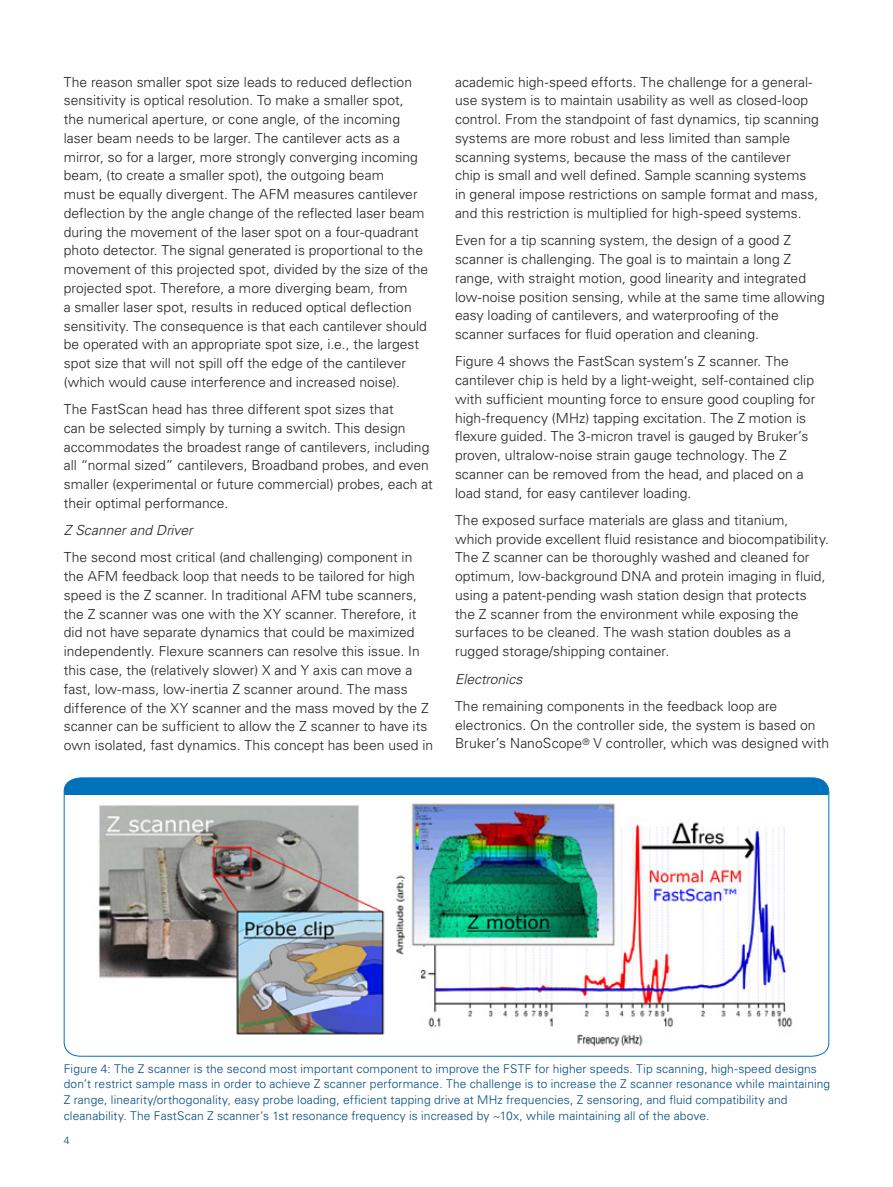
<style>
.page{position:relative;width:893px;height:1187px;background:#fff}
.page>*{position:absolute;margin:0;border:0;box-sizing:border-box;transform-origin:0 0}
.application_body{font:300 13.8px/18.8px "Univers LT Std";color:#231f20}
.application_body-2{font:italic 300 13.8px "Univers LT Std";letter-spacing:.005em;color:#231f20}
.application_legend{font:300 12px/15.8px "Univers LT Std";letter-spacing:.01em;color:#004a7f}
.application_legend-2{font:300 10.5px "Univers LT Std";color:#004a7f}
</style>
<div class="page">
<svg style="left:63px;top:777px;width:767px;height:279px"></svg>
<img style="left:94px;top:801px;width:706px;height:247px">
<p class="application_body" style="left:64px;top:72px;width:366px">The reason smaller spot size leads to reduced deflection sensitivity is optical resolution. To make a smaller spot,<br>the numerical aperture, or cone angle, of the incoming laser beam needs to be larger. The cantilever acts as a mirror, so for a larger, more strongly converging incoming beam, (to create a smaller spot), the outgoing beam<br>must be equally divergent. The AFM measures cantilever deflection by the angle change of the reflected laser beam during the movement of the laser spot on a four-quadrant photo detector. The signal generated is proportional to the movement of this projected spot, divided by the size of the projected spot. Therefore, a more diverging beam, from<br>a smaller laser spot, results in reduced optical deflection sensitivity. The consequence is that each cantilever should be operated with an appropriate spot size, i.e., the largest spot size that will not spill off the edge of the cantilever (which would cause interference and increased noise).</p>
<p class="application_body" style="left:64px;top:400px;width:371px">The FastScan head has three different spot sizes that<br>can be selected simply by turning a switch. This design accommodates the broadest range of cantilevers, including all “normal sized” cantilevers, Broadband probes, and even smaller (experimental or future commercial) probes, each at their optimal performance.</p>
<p class="application_body-2" style="left:64px;top:522px;width:130px">Z Scanner and Driver</p>
<p class="application_body" style="left:64px;top:548px;width:371px">The second most critical (and challenging) component in the AFM feedback loop that needs to be tailored for high speed is the Z scanner. In traditional AFM tube scanners, the Z scanner was one with the XY scanner. Therefore, it did not have separate dynamics that could be maximized independently. Flexure scanners can resolve this issue. In this case, the (relatively slower) X and Y axis can move a fast, low-mass, low-inertia Z scanner around. The mass difference of the XY scanner and the mass moved by the Z scanner can be sufficient to allow the Z scanner to have its own isolated, fast dynamics. This concept has been used in</p>
<p class="application_body" style="left:455px;top:72px;width:365px">academic high-speed efforts. The challenge for a general&shy;use system is to maintain usability as well as closed-loop control. From the standpoint of fast dynamics, tip scanning systems are more robust and less limited than sample scanning systems, because the mass of the cantilever chip is small and well defined. Sample scanning systems in general impose restrictions on sample format and mass, and this restriction is multiplied for high-speed systems.</p>
<p class="application_body" style="left:455px;top:231px;width:371px">Even for a tip scanning system, the design of a good Z scanner is challenging. The goal is to maintain a long Z range, with straight motion, good linearity and integrated low-noise position sensing, while at the same time allowing easy loading of cantilevers, and waterproofing of the scanner surfaces for fluid operation and cleaning.</p>
<p class="application_body" style="left:455px;top:352px;width:362px">Figure 4 shows the FastScan system’s Z scanner. The cantilever chip is held by a light-weight, self-contained clip with sufficient mounting force to ensure good coupling for high-frequency (MHz) tapping excitation. The Z motion is flexure guided. The 3-micron travel is gauged by Bruker’s proven, ultralow-noise strain gauge technology. The Z scanner can be removed from the head, and placed on a load stand, for easy cantilever loading.</p>
<p class="application_body" style="left:455px;top:510px;width:376px">The exposed surface materials are glass and titanium,<br>which provide excellent fluid resistance and biocompatibility.<br>The Z scanner can be thoroughly washed and cleaned for optimum, low-background DNA and protein imaging in fluid, using a patent-pending wash station design that protects the Z scanner from the environment while exposing the surfaces to be cleaned. The wash station doubles as a rugged storage/shipping container.</p>
<p class="application_body-2" style="left:455px;top:670px;width:69px">Electronics</p>
<p class="application_body" style="left:455px;top:696px;width:376px">The remaining components in the feedback loop are electronics. On the controller side, the system is based on<br>Bruker’s NanoScope<sup>®</sup> V controller, which was designed with</p>
<p class="application_legend" style="left:64px;top:1060px;width:768px">Figure 4: The Z scanner is the second most important component to improve the FSTF for higher speeds. Tip scanning, high-speed designs don’t restrict sample mass in order to achieve Z scanner performance. The challenge is to increase the Z scanner resonance while maintaining Z range, linearity/orthogonality, easy probe loading, efficient tapping drive at MHz frequencies, Z sensoring, and fluid compatibility and cleanability. The FastScan Z scanner’s 1st resonance frequency is increased by ~10x, while maintaining all of the above.</p>
<p class="application_legend-2" style="left:64px;top:1133px;width:7px">4</p>
</div>
